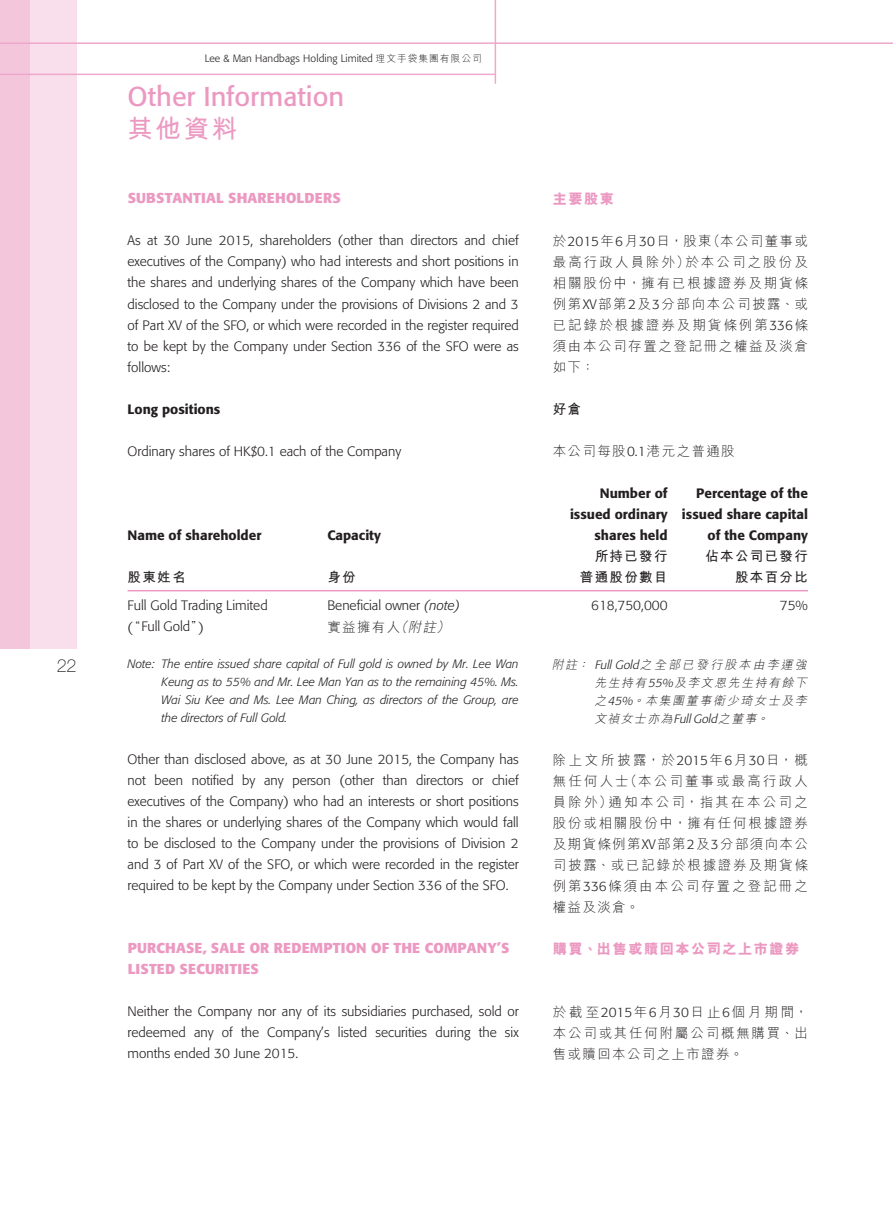
<style>
.page{position:relative;width:893px;height:1212px;background:#fff}
.page>*{position:absolute;margin:0;border:0;box-sizing:border-box;transform-origin:0 0}
.t1{font:27px "Formata";color:#ec99c2}
.t2{font:700 25.5px "M Hei HK";color:#ec99c2}
.t3{font:100 18px "Helvetica Neue LT Std";color:#231f20}
.t4{font:700 14.25px/21px "Formata";letter-spacing:.015em;color:#ec99c2}
.t5{font:800 14.25px "M Hei HK";letter-spacing:.1em;color:#ec99c2}
.t6{font:300 13.5px/21px "Formata";color:#231f20;text-align:justify}
.t7{font:300 13.5px/21px "M Hei HK";letter-spacing:.12em;color:#231f20;text-align:justify}
.t8{font:500 13.5px/21px "Formata";color:#231f20;text-align:right}
.t9{font:700 13.5px/21px "M Hei HK";letter-spacing:.1em;color:#231f20;text-align:right}
.t10{font:300 13.5px "M Hei HK";letter-spacing:.1em;color:#231f20}
.t11{font:italic 300 12px/18px "Formata";color:#231f20;text-align:justify}
.t12{font:italic 300 12px/18px "M Hei HK";color:#231f20;text-align:justify}
.t13{font:300 10.5px "Formata";letter-spacing:.01em;color:#231f20}
.s1{font-family:"M Hei HK";font-size:9.75px}
.s2{font-family:"Formata"}
.s3{font-style:italic}
.s4{font-family:"M Hei HK"}
</style>
<div class="page">
<div style="left:0;top:0;width:32px;height:648px;background:#f4c6dc"></div>
<div style="left:30px;top:0;width:47px;height:648px;background:#f9dfeb"></div>
<hr style="left:0;top:42px;width:893px;height:2px;background:#eea8cb">
<hr style="left:0;top:74px;width:495px;height:1px;background:#eea8cb">
<hr style="left:495px;top:0;width:1px;height:84px;background:#eea8cb">
<hr style="left:128px;top:590px;width:680px;height:1px;background:#ec99c2">
<h3 class="t3" style="left:57px;top:659px;width:21px">22</h3>
<p class="t13" style="left:205px;top:54px;width:279px">Lee &amp; Man Handbags Holding Limited <span class="s1">理文手袋集團有限公司</span></p>
<h1 class="t1" style="left:128px;top:85px;width:218px">Other Information</h1>
<h2 class="t2" style="left:128px;top:119px;width:111px">其他資料</h2>
<p class="t4" style="left:128px;top:189px;width:215px">SUBSTANTIAL SHAREHOLDERS</p>
<p class="t6" style="left:128px;top:231px;width:393px">As at 30 June 2015, shareholders (other than directors and chief executives of the Company) who had interests and short positions in the shares and underlying shares of the Company which have been disclosed to the Company under the provisions of Divisions 2 and 3 of Part XV of the SFO, or which were recorded in the register required to be kept by the Company under Section 336 of the SFO were as follows:</p>
<p class="t8" style="left:128px;top:399px;width:94px">Long positions</p>
<p class="t6" style="left:128px;top:441px;width:275px">Ordinary shares of HK$0.1 each of the Company</p>
<p class="t8" style="left:128px;top:525px;width:135px">Name of shareholder</p>
<p class="t8" style="left:327px;top:525px;width:55px">Capacity</p>
<p class="t9" style="left:128px;top:568px;width:60px">股東姓名</p>
<p class="t9" style="left:327px;top:568px;width:30px">身份</p>
<p class="t5" style="left:553px;top:193px;width:63px">主要股東</p>
<p class="t7" style="left:553px;top:232px;width:257px">於<span class="s2">2015</span>年<span class="s2">6</span>月<span class="s2">30</span>日，股東（本公司董事或最高行政人員除外）於本公司之股份及相關股份中，擁有已根據證券及期貨條例第<span class="s2">XV</span>部第<span class="s2">2</span>及<span class="s2">3</span>分部向本公司披露、或已記錄於根據證券及期貨條例第<span class="s2">336</span>條須由本公司存置之登記冊之權益及淡倉如下：</p>
<p class="t9" style="left:553px;top:400px;width:30px">好倉</p>
<p class="t10" style="left:553px;top:446px;width:183px">本公司每股<span class="s2">0.1</span>港元之普通股</p>
<p class="t8" style="left:570px;top:483px;width:99px">Number of issued ordinary shares held</p>
<p class="t8" style="left:682px;top:483px;width:127px">Percentage of the issued share capital of the Company</p>
<p class="t9" style="left:580px;top:547px;width:89px">所持已發行普通股份數目</p>
<p class="t9" style="left:705px;top:547px;width:104px">佔本公司已發行股本百分比</p>
<p class="t6" style="left:128px;top:596px;width:142px">Full Gold Trading Limited</p>
<p class="t6" style="left:327px;top:596px;width:134px">Beneficial owner <span class="s3">(note)</span></p>
<p class="t6" style="left:591px;top:596px;width:78px">618,750,000</p>
<p class="t6" style="left:780px;top:596px;width:30px">75%</p>
<p class="t6" style="left:128px;top:617px;width:78px">(<span class="s4">“</span>Full Gold<span class="s4">”</span>)</p>
<p class="t7" style="left:327px;top:618px;width:126px">實益擁有人<span class="s3">（附註）</span></p>
<p class="t11" style="left:162px;top:656px;width:359px;text-indent:-34px">Note: The entire issued share capital of Full gold is owned by Mr. Lee Wan Keung as to 55% and Mr. Lee Man Yan as to the remaining 45%. Ms.<br>Wai Siu Kee and Ms. Lee Man Ching, as directors of the Group, are the directors of Full Gold.</p>
<p class="t6" style="left:128px;top:750px;width:393px">Other than disclosed above, as at 30 June 2015, the Company has not been notified by any person (other than directors or chief executives of the Company) who had an interests or short positions in the shares or underlying shares of the Company which would fall to be disclosed to the Company under the provisions of Division 2 and 3 of Part XV of the SFO, or which were recorded in the register required to be kept by the Company under Section 336 of the SFO.</p>
<p class="t12" style="left:594px;top:657px;width:216px;text-indent:-43px">附註： <span class="s2">Full Gold</span>之全部已發行股本由李運強先生持有<span class="s2">55%</span>及李文恩先生持有餘下之<span class="s2">45%</span>。本集團董事衛少琦女士及李文禎女士亦為<span class="s2">FullGold</span>之董事。</p>
<p class="t7" style="left:553px;top:751px;width:257px">除上文所披露，於<span class="s2">2015</span>年<span class="s2">6</span>月<span class="s2">30</span>日，概無任何人士（本公司董事或最高行政人員除外）通知本公司，指其在本公司之股份或相關股份中，擁有任何根據證券及期貨條例第<span class="s2">XV</span>部第<span class="s2">2</span>及<span class="s2">3</span>分部須向本公司披露、或已記錄於根據證券及期貨條例第<span class="s2">336</span>條須由本公司存置之登記冊之權益及淡倉。</p>
<p class="t5" style="left:553px;top:943px;width:248px">購買、出售或贖回本公司之上市證券</p>
<p class="t4" style="left:128px;top:939px;width:383px">PURCHASE, SALE OR REDEMPTION OF THE COMPANY’S<br>LISTED SECURITIES</p>
<p class="t6" style="left:128px;top:1002px;width:393px">Neither the Company nor any of its subsidiaries purchased, sold or redeemed any of the Company’s listed securities during the six months ended 30 June 2015.</p>
<p class="t7" style="left:553px;top:1003px;width:257px">於截至<span class="s2">2015</span>年<span class="s2">6</span>月<span class="s2">30</span>日止<span class="s2">6</span>個月期間，本公司或其任何附屬公司概無購買、出售或贖回本公司之上市證券。</p>
</div>
